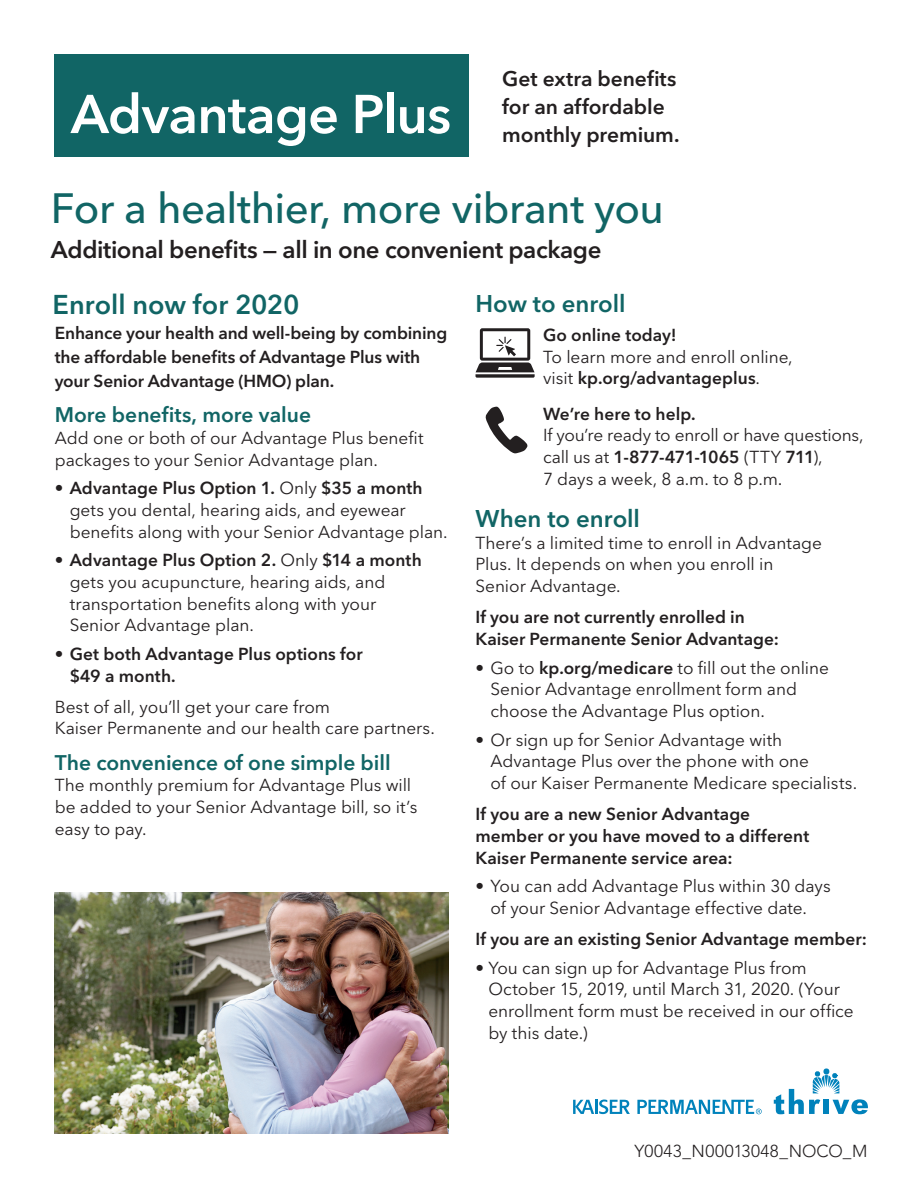
<style>
.page{position:relative;width:918px;height:1188px;background:#fff}
.page>*{position:absolute;margin:0;border:0;box-sizing:border-box;transform-origin:0 0}
.t1{font:600 54px "Avenir Next LT Pro";letter-spacing:-.015em;color:#fff}
.t2{font:500 42px "Avenir Next LT Pro";letter-spacing:-.015em;color:#116565}
.t3{font:600 27px "Avenir Next LT Pro";color:#116565}
.t4{font:600 24px "Avenir Next LT Pro";letter-spacing:-.015em;color:#231f20}
.t5{font:600 24px "Avenir Next LT Pro";color:#116565}
.t6{font:600 21px "Avenir Next LT Pro";color:#116565}
.t7{font:600 21px/28.2px "Avenir Next LT Pro";letter-spacing:-.005em;color:#231f20}
.t8{font:17.25px/21.8px "Avenir Next LT Pro";color:#231f20}
.t9{font:600 17.25px/21.8px "Avenir Next LT Pro";color:#231f20}
.t10{font:300 17.25px "Avenir LT Std";letter-spacing:.025em;color:#231f20}
.s1{font-weight:600}
.s2{font-weight:400}
.s3{font-size:18px}
</style>
<div class="page">
<svg style="left:475px;top:328px;width:60px;height:50px"></svg>
<svg style="left:485px;top:407px;width:43px;height:46px"></svg>
<div style="left:54px;top:54px;width:414px;height:102px;background:#116565"></div>
<svg style="left:774px;top:1070px;width:94px;height:44px"></svg>
<div style="left:823px;top:1068px;width:6px;height:7px;background:#0082bb;border-radius:50%"></div>
<svg style="left:573px;top:1100px;width:57px;height:14px"></svg>
<svg style="left:637px;top:1100px;width:125px;height:14px"></svg>
<img style="left:54px;top:892px;width:394px;height:242px">
<p class="t1" style="left:71px;top:81px;width:382px">Advantage Plus</p>
<p class="t7" style="left:502px;top:64px;width:179px">Get extra benefits for an affordable monthly premium.</p>
<p class="t2" style="left:51px;top:183px;width:614px">For a healthier, more vibrant you</p>
<p class="t4" style="left:51px;top:235px;width:552px">Additional benefits — all in one convenient package</p>
<p class="t3" style="left:52px;top:288px;width:249px">Enroll now for 2020</p>
<p class="t9" style="left:55px;top:321px;width:394px;line-height:24px">Enhance your health and well-being by combining the affordable benefits of Advantage Plus with your Senior Advantage (HMO) plan.</p>
<p class="t6" style="left:55px;top:402px;width:258px">More benefits, more value</p>
<p class="t8" style="left:55px;top:427px;width:370px">Add one or both of our Advantage Plus benefit packages to your Senior Advantage plan.</p>
<p class="t8" style="left:70px;top:477px;width:379px;text-indent:-15px">• <span class="s1">Advantage Plus Option 1.</span> Only <span class="s1">$35 a month </span>gets you dental, hearing aids, and eyewear benefits along with your Senior Advantage plan.</p>
<p class="t8" style="left:70px;top:549px;width:353px;text-indent:-15px">• <span class="s1">Advantage Plus Option 2.</span> Only <span class="s1">$14 a month </span>gets you acupuncture, hearing aids, and transportation benefits along with your Senior Advantage plan.</p>
<p class="t9" style="left:70px;top:643px;width:295px;text-indent:-15px"><span class="s2">•</span> Get both Advantage Plus options for $49 a month.</p>
<p class="t8" style="left:55px;top:696px;width:382px">Best of all, you’ll get your care from<br>Kaiser Permanente and our health care partners.</p>
<p class="t6" style="left:55px;top:750px;width:337px">The convenience of one simple bill</p>
<p class="t8" style="left:55px;top:775px;width:364px">The monthly premium for Advantage Plus will be added to your Senior Advantage bill, so it’s easy to pay.</p>
<p class="t5" style="left:476px;top:289px;width:152px">How to enroll</p>
<p class="t9" style="left:543px;top:324px;width:135px">Go online today!</p>
<p class="t8" style="left:543px;top:346px;width:251px">To learn more and enroll online, visit <span class="s1">kp.org/advantageplus</span>.</p>
<p class="t9" style="left:543px;top:403px;width:154px">We’re here to help.</p>
<p class="t8" style="left:543px;top:425px;width:322px">If you’re ready to enroll or have questions, call us at <span class="s1">1-877-471-1065</span> (TTY <span class="s1">711</span>),<br>7 days a week, 8 a.m. to 8 p.m<span class="s3">.</span></p>
<p class="t5" style="left:476px;top:504px;width:166px">When to enroll</p>
<p class="t8" style="left:476px;top:532px;width:348px">There’s a limited time to enroll in Advantage<br>Plus. It depends on when you enroll in<br>Senior Advantage.</p>
<p class="t9" style="left:476px;top:606px;width:305px">If you are not currently enrolled in<br>Kaiser Permanente Senior Advantage:</p>
<p class="t8" style="left:490px;top:657px;width:340px;text-indent:-15px">• Go to <span class="s1">kp.org/medicare</span> to fill out the online<br>Senior Advantage enrollment form and choose the Advantage Plus option.</p>
<p class="t8" style="left:490px;top:729px;width:368px;text-indent:-15px">• Or sign up for Senior Advantage with<br>Advantage Plus over the phone with one<br>of our Kaiser Permanente Medicare specialists.</p>
<p class="t9" style="left:476px;top:803px;width:335px">If you are a new Senior Advantage member or you have moved to a different<br>Kaiser Permanente service area:</p>
<p class="t8" style="left:476px;top:875px;width:357px;text-align:center">• You can add Advantage Plus within 30 days of your Senior Advantage effective date.</p>
<p class="t9" style="left:476px;top:928px;width:393px">If you are an existing Senior Advantage member:</p>
<p class="t8" style="left:488px;top:957px;width:367px;text-indent:-13px">• You can sign up for Advantage Plus from October 15, 2019, until March 31, 2020. (Your enrollment form must be received in our office by this date.)</p>
<p class="t10" style="left:635px;top:1140px;width:234px">Y0043_N00013048_NOCO_M</p>
</div>
